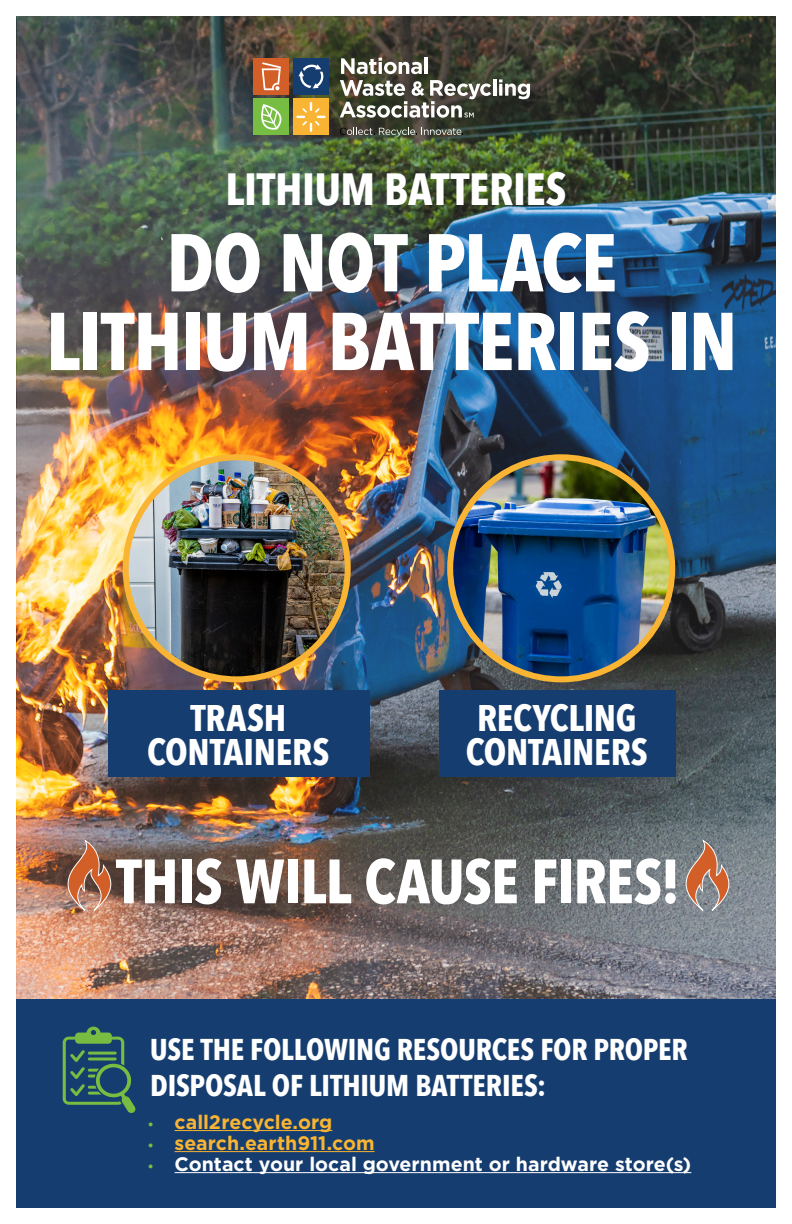
<style>
.page{position:relative;width:792px;height:1224px;background:#fff}
.page>*{position:absolute;margin:0;border:0;box-sizing:border-box;transform-origin:0 0}
.t1{font:700 80.9px/78.7px "Avenir Next Condensed";letter-spacing:-.015em;color:#fff;text-align:center}
.t2{font:700 61.9px "Avenir Next Condensed";letter-spacing:-.015em;color:#fff}
.t3{font:700 45px "Avenir Next Condensed";letter-spacing:-.005em;color:#fff}
.t4{font:700 37px/34.1px "Avenir Next Condensed";letter-spacing:-.01em;color:#fff;text-align:center}
.t5{font:700 30px/36px "Avenir Next Condensed";letter-spacing:-.005em;color:#fff}
.t6{font:700 19.5px "Gotham";color:#fff}
.t7{font:700 19.5px "Gotham";color:#f8b432}
.s1{font-size:13px;color:#77bd42}
</style>
<div class="page">
<img style="left:17px;top:17px;width:758px;height:982px">
<svg style="left:340px;top:127px;width:123px;height:10px"></svg>
<svg style="left:341px;top:58px;width:81px;height:16px"></svg>
<hr style="left:424px;top:58px;width:4px;height:16px;background:#fff">
<hr style="left:493px;top:79px;width:3px;height:17px;background:#fff">
<svg style="left:499px;top:79px;width:31px;height:20px"></svg>
<div style="left:254px;top:58px;width:35px;height:37px;background:#d25f27"></div>
<svg style="left:262px;top:62px;width:19px;height:28px"></svg>
<div style="left:293px;top:99px;width:36px;height:36px;background:#f8b432"></div>
<svg style="left:296px;top:102px;width:30px;height:30px"></svg>
<div style="left:254px;top:99px;width:35px;height:36px;background:#77bd42"></div>
<svg style="left:261px;top:104px;width:21px;height:26px"></svg>
<svg style="left:340px;top:80px;width:151px;height:38px"></svg>
<div style="left:293px;top:58px;width:36px;height:37px;background:#163d6f"></div>
<svg style="left:299px;top:64px;width:25px;height:24px"></svg>
<div style="left:108px;top:691px;width:261px;height:86px;background:#163d6f"></div>
<div style="left:439px;top:691px;width:236px;height:86px;background:#163d6f"></div>
<div style="left:0;top:999px;width:792px;height:225px;background:#163d6f"></div>
<svg style="left:63px;top:1027px;width:73px;height:86px"></svg>
<div style="left:0;top:0;width:792px;height:1224px;border:16px solid #fff"></div>
<hr style="left:175px;top:1130px;width:157px;height:1px;background:#f8b432">
<hr style="left:175px;top:1151px;width:200px;height:1px;background:#f8b432">
<hr style="left:175px;top:1172px;width:516px;height:1px;background:#fff">
<img style="left:126px;top:457px;width:222px;height:222px;border-radius:111px">
<div style="left:123px;top:454px;width:228px;height:228px;border:6px solid #f8b432;border-radius:50%"></div>
<img style="left:450px;top:457px;width:222px;height:222px;border-radius:111px">
<div style="left:447px;top:454px;width:228px;height:228px;border:6px solid #f8b432;border-radius:50%"></div>
<img style="left:67px;top:841px;width:45px;height:80px">
<svg style="left:685px;top:841px;width:45px;height:80px;background:#a08478"></svg>
<p class="t3" style="left:226px;top:161px;width:343px">LITHIUM BATTERIES</p>
<p class="t1" style="left:46px;top:223px;width:693px">DO NOT PLACE<br>LITHIUM BATTERIES IN</p>
<p class="t4" style="left:147px;top:701px;width:184px">TRASH<br>CONTAINERS</p>
<p class="t4" style="left:466px;top:701px;width:184px">RECYCLING<br>CONTAINERS</p>
<p class="t2" style="left:116px;top:844px;width:566px">THIS WILL CAUSE FIRES!</p>
<p class="t5" style="left:150px;top:1031px;width:539px">USE THE FOLLOWING RESOURCES FOR PROPER<br>DISPOSAL OF LITHIUM BATTERIES:</p>
<p class="t7" style="left:148px;top:1109px;width:186px"><span class="s1">•</span> call2recycle.org</p>
<p class="t7" style="left:148px;top:1130px;width:229px"><span class="s1">•</span> search.earth911.com</p>
<p class="t6" style="left:148px;top:1151px;width:545px"><span class="s1">•</span> Contact your local government or hardware store(s)</p>
</div>
